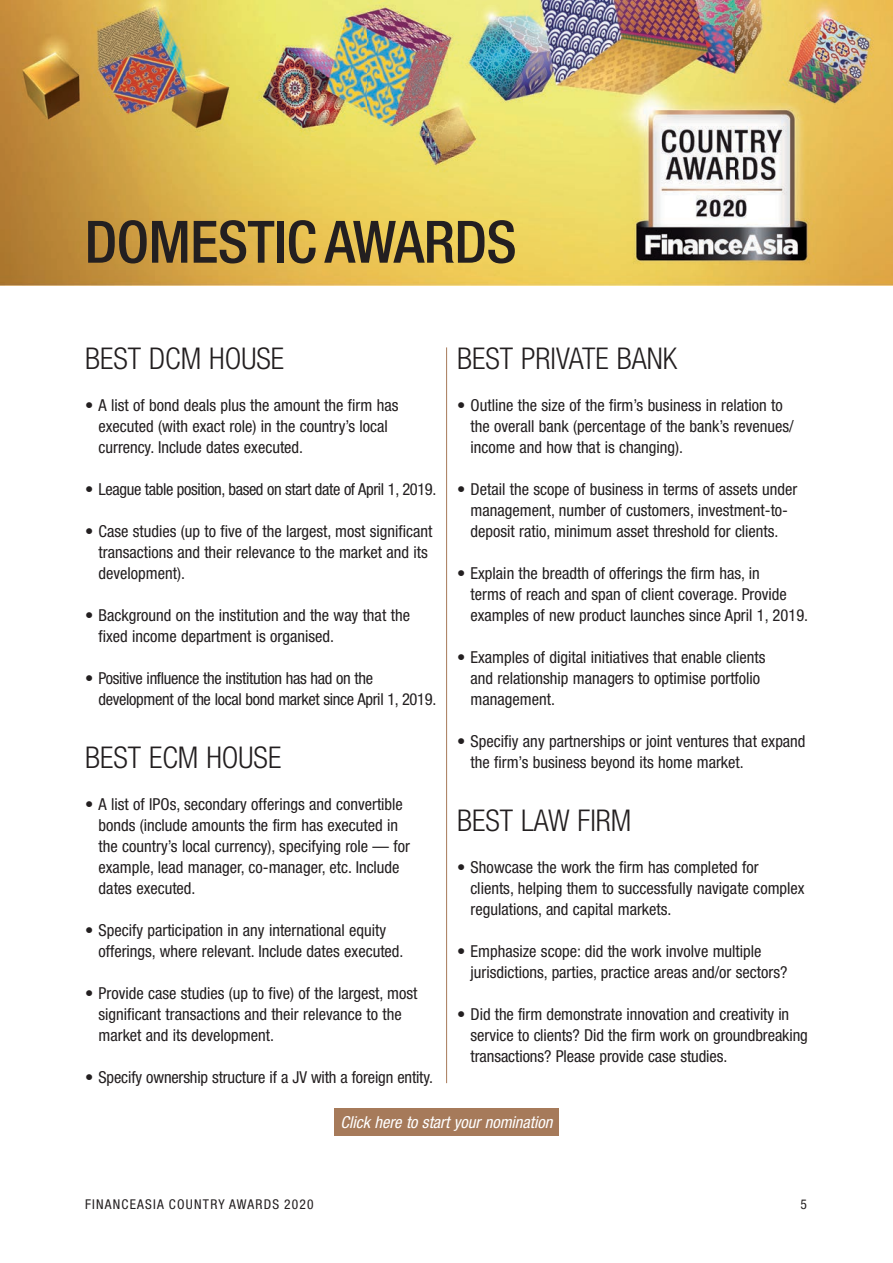
<style>
.page{position:relative;width:893px;height:1263px;background:#fff}
.page>*{position:absolute;margin:0;border:0;box-sizing:border-box;transform-origin:0 0}
.t1{font:500 condensed 58.5px "Helvetica Neue";letter-spacing:-.01em;color:#231f20}
.t2{font:300 condensed 30px "Helvetica Neue";color:#231f20}
.t3{font:condensed 16.5px/21px "Helvetica Neue";color:#231f20}
.t4{font:condensed 16.5px/21px "Helvetica Neue";letter-spacing:-.02em;color:#231f20}
.t5{font:condensed 16.5px "Helvetica Neue";letter-spacing:-.025em;color:#231f20}
.t6{font:italic condensed 16.5px "Helvetica Neue";color:#fff}
.t7{font:condensed 13.5px "Helvetica Neue";letter-spacing:.09em;color:#231f20}
</style>
<div class="page">
<img style="left:0;top:0;width:893px;height:285px">
<div style="left:334px;top:1108px;width:225px;height:27px;background:#a67a5a"></div>
<hr style="left:446px;top:347px;width:1px;height:736px;background:#a67a5a">
<h1 class="t1" style="left:85px;top:207px;width:434px">DOMESTIC AWARDS</h1>
<h2 class="t2" style="left:85px;top:341px;width:201px">BEST DCM HOUSE</h2>
<p class="t3" style="left:99px;top:395px;width:301px;text-indent:-13px">• A list of bond deals plus the amount the firm has executed (with exact role) in the country’s local currency. Include dates executed.</p>
<p class="t5" style="left:85px;top:480px;width:353px">• League table position, based on start date of April 1, 2019.</p>
<p class="t3" style="left:99px;top:521px;width:335px;text-indent:-13px">• Case studies (up to five of the largest, most significant transactions and their relevance to the market and its development).</p>
<p class="t3" style="left:99px;top:605px;width:313px;text-indent:-13px">• Background on the institution and the way that the fixed income department is organised.</p>
<p class="t4" style="left:99px;top:668px;width:339px;text-indent:-13px">• Positive influence the institution has had on the development of the local bond market since April 1, 2019.</p>
<h2 class="t2" style="left:85px;top:740px;width:198px">BEST ECM HOUSE</h2>
<p class="t3" style="left:99px;top:794px;width:313px;text-indent:-13px">• A list of IPOs, secondary offerings and convertible bonds (include amounts the firm has executed in the country’s local currency), specifying role — for example, lead manager, co-manager, etc. Include dates executed.</p>
<p class="t3" style="left:99px;top:920px;width:306px;text-indent:-13px">• Specify participation in any international equity offerings, where relevant. Include dates executed.</p>
<p class="t3" style="left:99px;top:983px;width:320px;text-indent:-13px">• Provide case studies (up to five) of the largest, most significant transactions and their relevance to the market and its development.</p>
<p class="t3" style="left:85px;top:1067px;width:349px">• Specify ownership structure if a JV with a foreign entity.</p>
<h2 class="t2" style="left:457px;top:341px;width:222px">BEST PRIVATE BANK</h2>
<p class="t3" style="left:471px;top:395px;width:325px;text-indent:-13px">• Outline the size of the firm’s business in relation to the overall bank (percentage of the bank’s revenues/ income and how that is changing).</p>
<p class="t3" style="left:457px;top:479px;width:342px;text-align:center">• Detail the scope of business in terms of assets under management, number of customers, investment-to&shy;deposit ratio, minimum asset threshold for clients.</p>
<p class="t3" style="left:471px;top:563px;width:339px;text-indent:-13px">• Explain the breadth of offerings the firm has, in<br>terms of reach and span of client coverage. Provide examples of new product launches since April 1, 2019.</p>
<p class="t3" style="left:471px;top:647px;width:296px;text-indent:-13px">• Examples of digital initiatives that enable clients and relationship managers to optimise portfolio management.</p>
<p class="t3" style="left:471px;top:731px;width:336px;text-indent:-13px">• Specifiy any partnerships or joint ventures that expand the firm’s business beyond its home market.</p>
<h2 class="t2" style="left:457px;top:803px;width:176px">BEST LAW FIRM</h2>
<p class="t3" style="left:471px;top:857px;width:335px;text-indent:-13px">• Showcase the work the firm has completed for clients, helping them to successfully navigate complex regulations, and capital markets.</p>
<p class="t3" style="left:471px;top:941px;width:318px;text-indent:-13px">• Emphasize scope: did the work involve multiple jurisdictions, parties, practice areas and/or sectors?</p>
<p class="t3" style="left:471px;top:1004px;width:339px;text-indent:-13px">• Did the firm demonstrate innovation and creativity in service to clients? Did the firm work on groundbreaking transactions? Please provide case studies.</p>
<p class="t7" style="left:85px;top:1196px;width:230px">FINANCEASIA COUNTRY AWARDS 2020</p>
<p class="t6" style="left:340px;top:1113px;width:214px">Click here to start your nomination</p>
<p class="t7" style="left:801px;top:1196px;width:8px">5</p>
</div>
